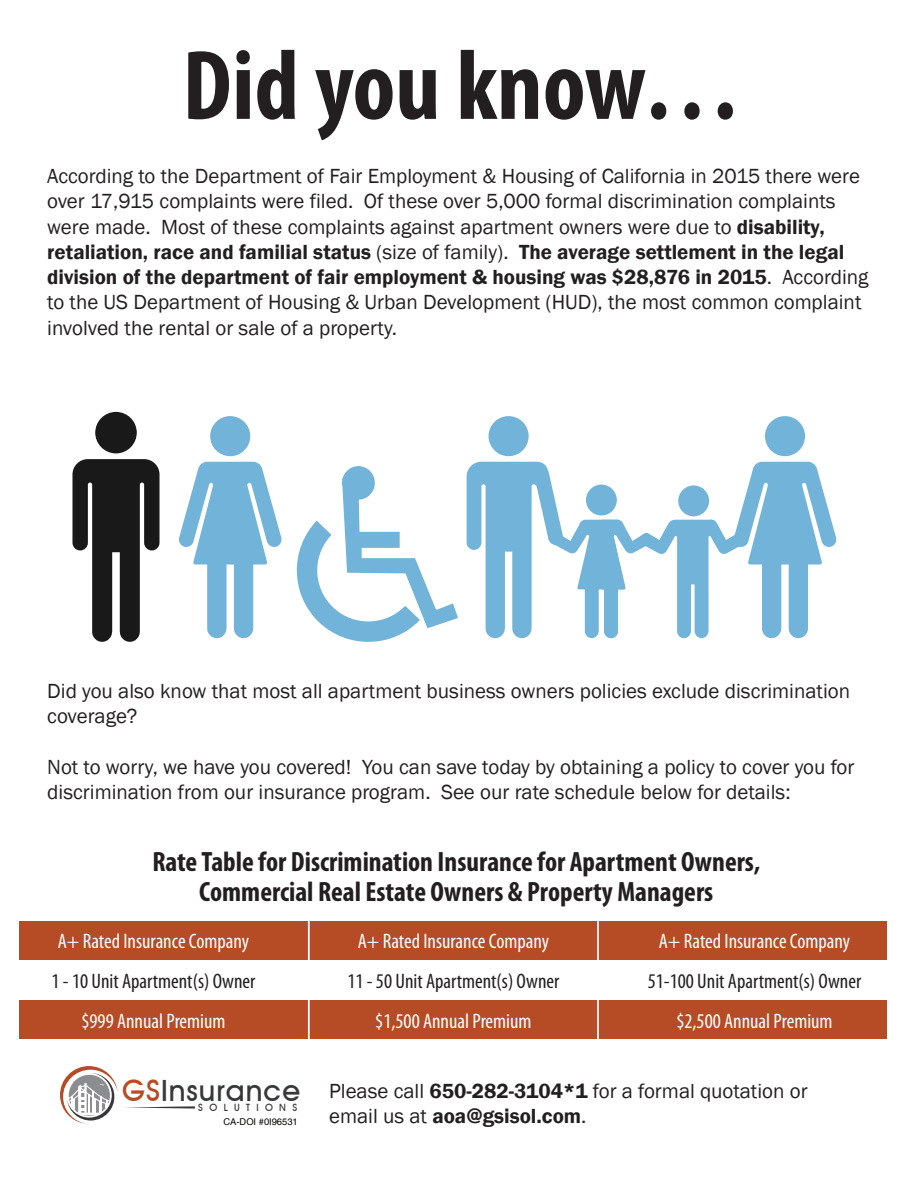
<style>
.page{position:relative;width:905px;height:1177px;background:#fff}
.page>*{position:absolute;margin:0;border:0;box-sizing:border-box;transform-origin:0 0}
.t1{font:700 condensed 99.75px "Myriad Pro";color:#231f20}
.t2{font:500 29.22px "Avant Garde IT Cby BT";letter-spacing:.035em;color:#37383a}
.t3{font:700 condensed 28px/30.6px "Myriad Pro";color:#231f20;text-align:center}
.t4{font:21px/25.2px "Franklin Gothic";color:#231f20}
.t5{font:condensed 21px "Myriad Pro";color:#fff}
.t6{font:condensed 21px "Myriad Pro";color:#231f20}
.t7{font:500 9.97px "Avant Garde IT Cby BT";letter-spacing:.635em;color:#37383a}
.t8{font:9.28px "Helvetica";color:#050504}
.s1{font-weight:600}
.s2{color:#b54c26}
</style>
<div class="page">
<div style="left:20px;top:1000px;width:867px;height:38px;background:#b54c26"></div>
<div style="left:20px;top:920px;width:867px;height:39px;background:#b54c26"></div>
<hr style="left:597px;top:921px;width:2px;height:119px;background:#fff">
<hr style="left:308px;top:921px;width:2px;height:119px;background:#fff">
<svg style="left:125px;top:1106px;width:70px;height:2px"></svg>
<svg style="left:60px;top:1066px;width:58px;height:57px"></svg>
<svg style="left:296px;top:466px;width:162px;height:176px"></svg>
<div style="left:488px;top:416px;width:40px;height:40px;background:#72b4d9;border-radius:50%"></div>
<div style="left:765px;top:416px;width:40px;height:40px;background:#72b4d9;border-radius:50%"></div>
<div style="left:210px;top:416px;width:40px;height:40px;background:#72b4d9;border-radius:50%"></div>
<svg style="left:178px;top:461px;width:104px;height:177px"></svg>
<svg style="left:466px;top:461px;width:371px;height:177px"></svg>
<div style="left:95px;top:412px;width:42px;height:41px;background:#191919;border-radius:50%"></div>
<svg style="left:72px;top:459px;width:87px;height:182px"></svg>
<h1 class="t1" style="left:182px;top:23px;width:561px">Did you know…</h1>
<p class="t4" style="left:47px;top:164px;width:823px">According to the Department of Fair Employment &amp; Housing of California in 2015 there were over 17,915 complaints were filed. Of these over 5,000 formal discrimination complaints were made. Most of these complaints against apartment owners were due to <span class="s1">disability, retaliation, race and familial status</span> (size of family). <span class="s1">The average settlement in the legal division of the department of fair employment &amp; housing was $28,876 in 2015</span>. According to the US Department of Housing &amp; Urban Development (HUD), the most common complaint involved the rental or sale of a property.</p>
<p class="t4" style="left:47px;top:678px;width:804px">Did you also know that most all apartment business owners policies exclude discrimination coverage?</p>
<p class="t4" style="left:47px;top:754px;width:808px">Not to worry, we have you covered! You can save today by obtaining a policy to cover you for discrimination from our insurance program. See our rate schedule below for details:</p>
<h3 class="t3" style="left:152px;top:845px;width:609px">Rate Table for Discrimination Insurance for Apartment Owners,<br>Commercial Real Estate Owners &amp; Property Managers</h3>
<p class="t5" style="left:58px;top:928px;width:193px">A+ Rated Insurance Company</p>
<p class="t6" style="left:51px;top:968px;width:205px">1 - 10 Unit Apartment(s) Owner</p>
<p class="t5" style="left:81px;top:1008px;width:146px">$999 Annual Premium</p>
<p class="t5" style="left:358px;top:928px;width:193px">A+ Rated Insurance Company</p>
<p class="t6" style="left:347px;top:968px;width:214px">11 - 50 Unit Apartment(s) Owner</p>
<p class="t5" style="left:375px;top:1008px;width:158px">$1,500 Annual Premium</p>
<p class="t5" style="left:659px;top:928px;width:193px">A+ Rated Insurance Company</p>
<p class="t6" style="left:648px;top:968px;width:215px">51-100 Unit Apartment(s) Owner</p>
<p class="t5" style="left:676px;top:1008px;width:158px">$2,500 Annual Premium</p>
<h2 class="t2" style="left:122px;top:1072px;width:180px"><span class="s2">GS</span>Insurance</h2>
<p class="t7" style="left:198px;top:1101px;width:100px">SOLUTIONS</p>
<p class="t8" style="left:223px;top:1115px;width:76px">CA-DOI #0I96531</p>
<p class="t4" style="left:329px;top:1078px;width:480px">Please call <span class="s1">650-282-3104*1</span> for a formal quotation or email us at <span class="s1">aoa@gsisol.com</span>.</p>
</div>
